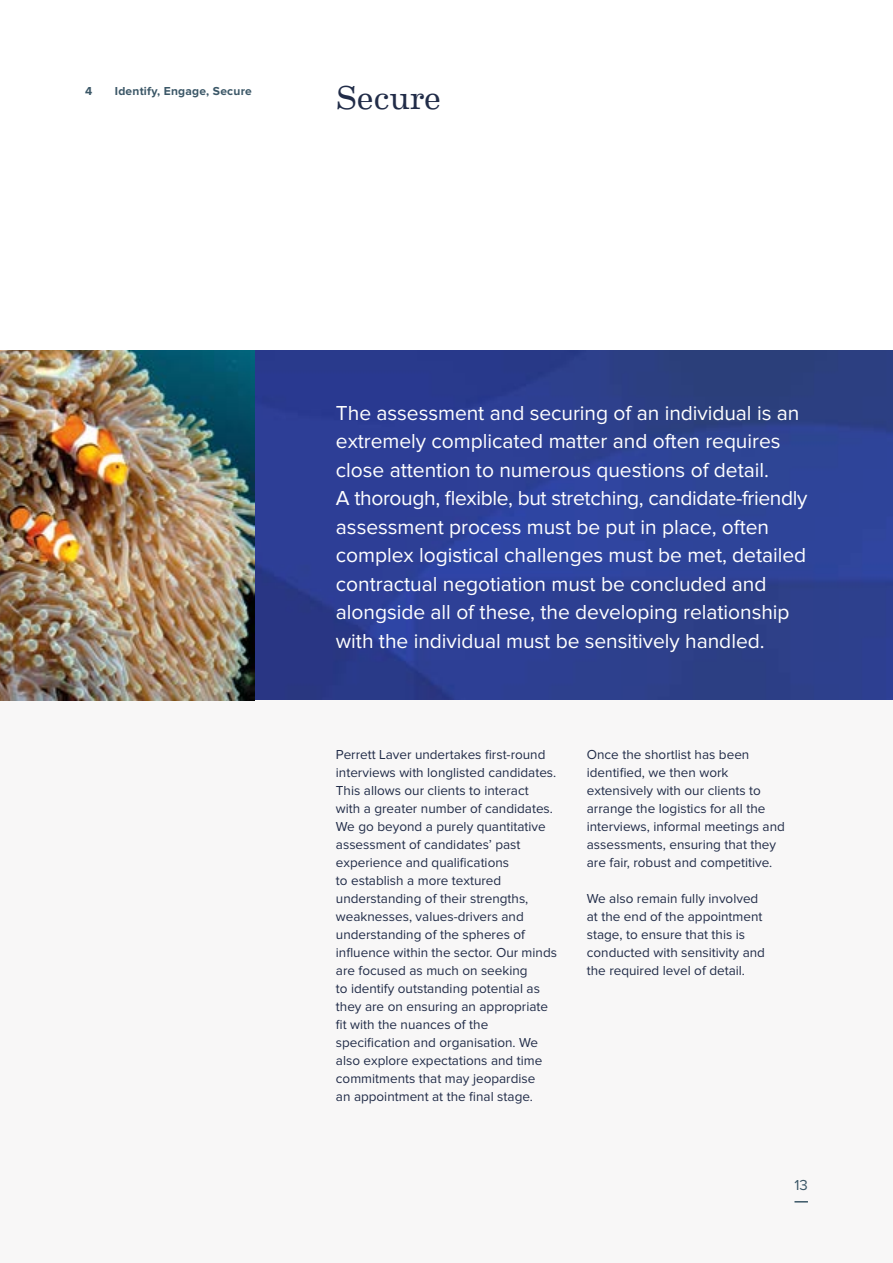
<style>
.page{position:relative;width:893px;height:1263px;background:#fff}
.page>*{position:absolute;margin:0;border:0;box-sizing:border-box;transform-origin:0 0}
.t1{font:33px "Eames Century Modern";color:#212c48}
.t2{font:21px/28.5px "Proxima Nova";letter-spacing:-.005em;color:#fff}
.t3{font:15px "Proxima Nova";color:#3b5767}
.t4{font:13.5px/18px "Proxima Nova";color:#212c48}
.t5{font:700 12px "Proxima Nova";letter-spacing:.02em;color:#3b5767}
</style>
<div class="page">
<img style="left:254px;top:350px;width:639px;height:350px">
<div style="left:0;top:700px;width:893px;height:563px;background:#f8f7f7"></div>
<img style="left:0;top:350px;width:254px;height:350px">
<svg style="left:794px;top:1201px;width:14px;height:1px"></svg>
<p class="t5" style="left:85px;top:84px;width:9px">4</p>
<p class="t5" style="left:115px;top:84px;width:139px">Identify, Engage, Secure</p>
<h1 class="t1" style="left:336px;top:73px;width:106px">Secure</h1>
<p class="t2" style="left:336px;top:400px;width:473px">The assessment and securing of an individual is an extremely complicated matter and often requires close attention to numerous questions of detail.<br>A thorough, flexible, but stretching, candidate-friendly assessment process must be put in place, often complex logistical challenges must be met, detailed contractual negotiation must be concluded and alongside all of these, the developing relationship with the individual must be sensitively handled.</p>
<p class="t4" style="left:336px;top:746px;width:223px">Perrett Laver undertakes first-round interviews with longlisted candidates.<br>This allows our clients to interact<br>with a greater number of candidates.<br>We go beyond a purely quantitative assessment of candidates’ past experience and qualifications<br>to establish a more textured understanding of their strengths, weaknesses, values-drivers and understanding of the spheres of influence within the sector. Our minds are focused as much on seeking<br>to identify outstanding potential as they are on ensuring an appropriate fit with the nuances of the specification and organisation. We also explore expectations and time commitments that may jeopardise<br>an appointment at the final stage.</p>
<p class="t4" style="left:587px;top:746px;width:200px">Once the shortlist has been identified, we then work extensively with our clients to arrange the logistics for all the interviews, informal meetings and assessments, ensuring that they are fair, robust and competitive.</p>
<p class="t4" style="left:587px;top:890px;width:180px">We also remain fully involved at the end of the appointment stage, to ensure that this is conducted with sensitivity and the required level of detail.</p>
<p class="t3" style="left:794px;top:1178px;width:15px">13</p>
</div>
